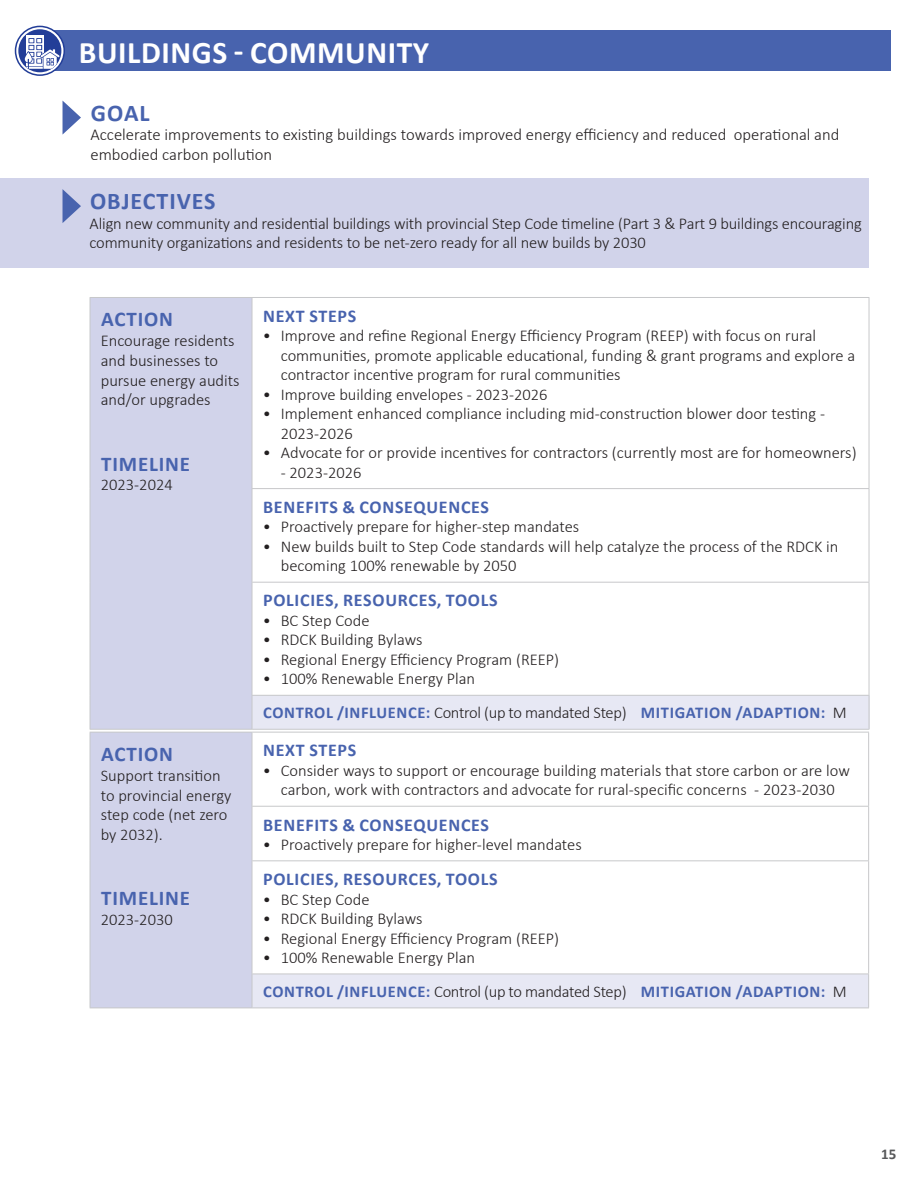
<style>
.page{position:relative;width:918px;height:1188px;background:#fff}
.page>*{position:absolute;margin:0;border:0;box-sizing:border-box;transform-origin:0 0}
.t1{font:700 31.5px "Calibri";letter-spacing:.02em;color:#fff}
.Action_Table_Heading{font:700 24px "Calibri";letter-spacing:.04em;color:#4863ae}
.Action_Table_Heading-2{font:700 21px "Calibri";letter-spacing:.04em;color:#4863ae}
.Table_Headings{font:700 18px "Calibri";letter-spacing:.04em;color:#4863ae}
.Table_Text{font:300 16.65px/19.6px "Calibri";color:#231f20}
.Table_Text-2{font:300 16.5px/19.8px "Calibri";color:#231f20}
.Table_Headings-2{font:700 16.5px "Calibri";letter-spacing:.04em;color:#4863ae}
.t2{font:700 15px "Calibri";color:#57585a}
.s1{font-weight:300;color:#231f20}
</style>
<div class="page">
<div style="left:0;top:178px;width:868px;height:90px;background:#d1d3ea"></div>
<div style="left:90px;top:297px;width:162px;height:432px;background:#d1d3ea"></div>
<div style="left:252px;top:695px;width:617px;height:34px;background:#e7e8f4"></div>
<hr style="left:90px;top:297px;width:162px;height:1px;background:#c7c8ca">
<hr style="left:90px;top:298px;width:1px;height:191px;background:#c7c8ca">
<hr style="left:252px;top:297px;width:617px;height:1px;background:#c7c8ca">
<hr style="left:252px;top:298px;width:1px;height:190px;background:#c7c8ca">
<hr style="left:869px;top:298px;width:1px;height:190px;background:#c7c8ca">
<hr style="left:90px;top:489px;width:1px;height:93px;background:#c7c8ca">
<hr style="left:252px;top:488px;width:617px;height:1px;background:#c7c8ca">
<hr style="left:252px;top:489px;width:1px;height:93px;background:#c7c8ca">
<hr style="left:869px;top:489px;width:1px;height:93px;background:#c7c8ca">
<hr style="left:90px;top:582px;width:1px;height:113px;background:#c7c8ca">
<hr style="left:252px;top:582px;width:617px;height:1px;background:#c7c8ca">
<hr style="left:252px;top:583px;width:1px;height:112px;background:#c7c8ca">
<hr style="left:869px;top:583px;width:1px;height:112px;background:#c7c8ca">
<hr style="left:90px;top:695px;width:1px;height:34px;background:#c7c8ca">
<hr style="left:252px;top:695px;width:617px;height:1px;background:#c7c8ca">
<hr style="left:252px;top:696px;width:1px;height:33px;background:#c7c8ca">
<hr style="left:869px;top:696px;width:1px;height:33px;background:#c7c8ca">
<hr style="left:90px;top:729px;width:162px;height:1px;background:#c7c8ca">
<hr style="left:252px;top:729px;width:617px;height:1px;background:#c7c8ca">
<div style="left:90px;top:732px;width:162px;height:276px;background:#d1d3ea"></div>
<div style="left:252px;top:974px;width:617px;height:34px;background:#e7e8f4"></div>
<hr style="left:90px;top:732px;width:162px;height:1px;background:#c7c8ca">
<hr style="left:90px;top:733px;width:1px;height:73px;background:#c7c8ca">
<hr style="left:252px;top:732px;width:617px;height:1px;background:#c7c8ca">
<hr style="left:252px;top:733px;width:1px;height:73px;background:#c7c8ca">
<hr style="left:868px;top:733px;width:1px;height:73px;background:#c7c8ca">
<hr style="left:90px;top:806px;width:1px;height:55px;background:#c7c8ca">
<hr style="left:252px;top:806px;width:617px;height:1px;background:#c7c8ca">
<hr style="left:252px;top:807px;width:1px;height:53px;background:#c7c8ca">
<hr style="left:868px;top:807px;width:1px;height:53px;background:#c7c8ca">
<hr style="left:90px;top:861px;width:1px;height:113px;background:#c7c8ca">
<hr style="left:252px;top:860px;width:617px;height:1px;background:#c7c8ca">
<hr style="left:252px;top:861px;width:1px;height:113px;background:#c7c8ca">
<hr style="left:868px;top:861px;width:1px;height:113px;background:#c7c8ca">
<hr style="left:90px;top:974px;width:1px;height:34px;background:#c7c8ca">
<hr style="left:252px;top:974px;width:617px;height:1px;background:#c7c8ca">
<hr style="left:252px;top:974px;width:1px;height:34px;background:#c7c8ca">
<hr style="left:868px;top:974px;width:1px;height:34px;background:#c7c8ca">
<hr style="left:90px;top:1008px;width:162px;height:1px;background:#c7c8ca">
<hr style="left:252px;top:1008px;width:617px;height:1px;background:#c7c8ca">
<svg style="left:63px;top:101px;width:18px;height:33px"></svg>
<svg style="left:63px;top:189px;width:18px;height:34px"></svg>
<div style="left:31px;top:30px;width:860px;height:41px;background:#4863ae"></div>
<svg style="left:16px;top:26px;width:48px;height:49px"></svg>
<div style="left:15px;top:26px;width:50px;height:50px;border:2px solid #233e98;border-radius:50%"></div>
<svg style="left:18px;top:29px;width:43px;height:43px"></svg>
<div style="left:26px;top:36px;width:18px;height:30px;background:#fff"></div>
<svg style="left:23px;top:38px;width:38px;height:32px"></svg>
<h3 class="t1" style="left:79px;top:33px;width:352px">BUILDINGS - COMMUNITY</h3>
<p class="Action_Table_Heading" style="left:91px;top:97px;width:60px">GOAL</p>
<p class="Table_Text" style="left:90px;top:124px;width:751px">Accelerate improvements to existing buildings towards improved energy efficiency and reduced operational and embodied carbon pollution</p>
<p class="Action_Table_Heading" style="left:90px;top:186px;width:127px">OBJECTIVES</p>
<p class="Table_Text-2" style="left:90px;top:213px;width:774px">Align new community and residential buildings with provincial Step Code timeline (Part 3 &amp; Part 9 buildings encouraging community organizations and residents to be net-zero ready for all new builds by 2030</p>
<p class="Action_Table_Heading-2" style="left:101px;top:306px;width:73px">ACTION</p>
<p class="Table_Text-2" style="left:101px;top:330px;width:140px">Encourage residents and businesses to pursue energy audits and/or upgrades</p>
<p class="Action_Table_Heading-2" style="left:101px;top:450px;width:90px">TIMELINE</p>
<p class="Table_Text-2" style="left:101px;top:474px;width:73px">2023-2024</p>
<p class="Action_Table_Heading-2" style="left:101px;top:741px;width:73px">ACTION</p>
<p class="Table_Text-2" style="left:101px;top:765px;width:132px">Support transition to provincial energy step code (net zero by 2032).</p>
<p class="Action_Table_Heading-2" style="left:101px;top:885px;width:90px">TIMELINE</p>
<p class="Table_Text-2" style="left:101px;top:909px;width:73px">2023-2030</p>
<p class="Table_Headings" style="left:263px;top:304px;width:95px">NEXT STEPS</p>
<p class="Table_Text-2" style="left:281px;top:325px;width:576px;text-indent:-18px">• Improve and refine Regional Energy Efficiency Program (REEP) with focus on rural communities, promote applicable educational, funding &amp; grant programs and explore a contractor incentive program for rural communities</p>
<p class="Table_Text-2" style="left:263px;top:384px;width:286px">• Improve building envelopes - 2023-2026</p>
<p class="Table_Text-2" style="left:281px;top:403px;width:546px;text-indent:-18px">• Implement enhanced compliance including mid-construction blower door testing -<br>2023-2026</p>
<p class="Table_Text-2" style="left:263px;top:442px;width:595px">• Advocate for or provide incentives for contractors (currently most are for homeowners)</p>
<p class="Table_Text-2" style="left:281px;top:462px;width:82px">- 2023-2026</p>
<p class="Table_Headings" style="left:263px;top:495px;width:227px">BENEFITS &amp; CONSEQUENCES</p>
<p class="Table_Text-2" style="left:263px;top:516px;width:318px">• Proactively prepare for higher-step mandates</p>
<p class="Table_Text-2" style="left:281px;top:536px;width:559px;text-indent:-18px">• New builds built to Step Code standards will help catalyze the process of the RDCK in becoming 100% renewable by 2050</p>
<p class="Table_Headings" style="left:263px;top:589px;width:236px">POLICIES, RESOURCES, TOOLS</p>
<p class="Table_Text-2" style="left:263px;top:610px;width:108px">• BC Step Code</p>
<p class="Table_Text-2" style="left:263px;top:629px;width:161px">• RDCK Building Bylaws</p>
<p class="Table_Text-2" style="left:263px;top:649px;width:298px">• Regional Energy Efficiency Program (REEP)</p>
<p class="Table_Text-2" style="left:263px;top:668px;width:214px">• 100% Renewable Energy Plan</p>
<p class="Table_Headings-2" style="left:263px;top:702px;width:585px">CONTROL /INFLUENCE: <span class="s1">Control (up to mandated Step)</span> MITIGATION /ADAPTION: <span class="s1">M</span></p>
<p class="Table_Headings" style="left:263px;top:739px;width:95px">NEXT STEPS</p>
<p class="Table_Text-2" style="left:263px;top:760px;width:589px;text-align:center">• Consider ways to support or encourage building materials that store carbon or are low carbon, work with contractors and advocate for rural-specific concerns - 2023-2030</p>
<p class="Table_Headings" style="left:263px;top:813px;width:227px">BENEFITS &amp; CONSEQUENCES</p>
<p class="Table_Text-2" style="left:263px;top:834px;width:320px">• Proactively prepare for higher-level mandates</p>
<p class="Table_Headings" style="left:263px;top:868px;width:236px">POLICIES, RESOURCES, TOOLS</p>
<p class="Table_Text-2" style="left:263px;top:888px;width:108px">• BC Step Code</p>
<p class="Table_Text-2" style="left:263px;top:908px;width:161px">• RDCK Building Bylaws</p>
<p class="Table_Text-2" style="left:263px;top:927px;width:298px">• Regional Energy Efficiency Program (REEP)</p>
<p class="Table_Text-2" style="left:263px;top:947px;width:214px">• 100% Renewable Energy Plan</p>
<p class="Table_Headings-2" style="left:263px;top:981px;width:585px">CONTROL /INFLUENCE: <span class="s1">Control (up to mandated Step)</span> MITIGATION /ADAPTION: <span class="s1">M</span></p>
<p class="t2" style="left:881px;top:1145px;width:17px">15</p>
</div>
